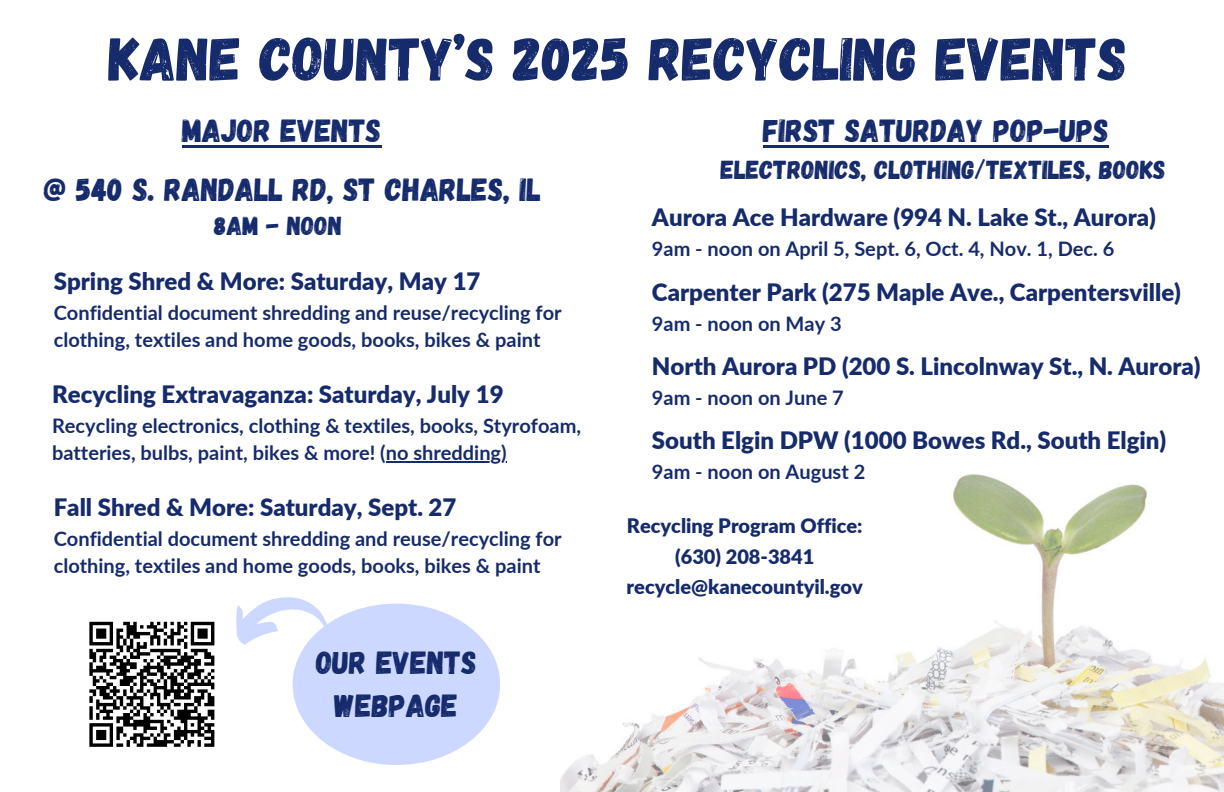
<style>
.page{position:relative;width:1224px;height:792px;background:#fff}
.page>*{position:absolute;margin:0;border:0;box-sizing:border-box;transform-origin:0 0}
.t1{font:61px "Gagalin";color:#162b6c}
.t2{font:32px/43.6px "Gagalin";color:#162b6c;text-align:center}
.t3{font:26px "Gagalin";color:#162b6c}
.t4{font:900 24px "Lato";color:#162b6c}
.t5{font:700 20px/27px "Lato";color:#162b6c}
.t6{font:900 20px "Lato";color:#162b6c}
</style>
<div class="page">
<img style="left:561px;top:474px;width:663px;height:318px">
<div style="left:293px;top:604px;width:207px;height:161px;background:#ccd8ff;border-radius:50%"></div>
<svg style="left:89px;top:597px;width:252px;height:152px"></svg>
<hr style="left:182px;top:145px;width:199px;height:3px;background:#162b6c">
<hr style="left:386px;top:461px;width:121px;height:2px;background:#162b6c">
<hr style="left:763px;top:145px;width:346px;height:3px;background:#162b6c">
<h1 class="t1" style="left:109px;top:19px;width:1020px">KANE COUNTY’S 2025 RECYCLING EVENTS</h1>
<h2 class="t2" style="left:182px;top:108px;width:201px">MAJOR EVENTS</h2>
<h2 class="t2" style="left:44px;top:166px;width:499px">@ 540 S. RANDALL RD, ST CHARLES, IL</h2>
<p class="t2" style="left:763px;top:108px;width:347px">FIRST SATURDAY POP-UPS</p>
<p class="t3" style="left:721px;top:152px;width:446px">ELECTRONICS, CLOTHING/TEXTILES, BOOKS</p>
<p class="t3" style="left:214px;top:209px;width:130px">8AM - NOON</p>
<p class="t4" style="left:652px;top:202px;width:505px">Aurora Ace Hardware (994 N. Lake St., Aurora)</p>
<p class="t5" style="left:652px;top:235px;width:464px">9am - noon on April 5, Sept. 6, Oct. 4, Nov. 1, Dec. 6</p>
<p class="t4" style="left:652px;top:278px;width:531px">Carpenter Park (275 Maple Ave., Carpentersville)</p>
<p class="t5" style="left:652px;top:310px;width:191px">9am - noon on May 3</p>
<p class="t4" style="left:652px;top:351px;width:550px">North Aurora PD (200 S. Lincolnway St., N. Aurora)</p>
<p class="t5" style="left:652px;top:384px;width:193px">9am - noon on June 7</p>
<p class="t4" style="left:652px;top:425px;width:516px">South Elgin DPW (1000 Bowes Rd., South Elgin)</p>
<p class="t5" style="left:652px;top:457px;width:215px">9am - noon on August 2</p>
<h4 class="t4" style="left:54px;top:267px;width:428px">Spring Shred &amp; More: Saturday, May 17</h4>
<h2 class="t5" style="left:54px;top:299px;width:510px">Confidential document shredding and reuse/recycling for clothing, textiles and home goods, books, bikes &amp; paint</h2>
<p class="t4" style="left:52px;top:379px;width:453px">Recycling Extravaganza: Saturday, July 19</p>
<p class="t5" style="left:52px;top:412px;width:531px">Recycling electronics, clothing &amp; textiles, books, Styrofoam,</p>
<p class="t5" style="left:52px;top:439px;width:456px">batteries, bulbs, paint, bikes &amp; more! (no shredding)</p>
<h3 class="t4" style="left:54px;top:492px;width:404px">Fall Shred &amp; More: Saturday, Sept. 27</h3>
<h3 class="t5" style="left:54px;top:524px;width:510px">Confidential document shredding and reuse/recycling for clothing, textiles and home goods, books, bikes &amp; paint</h3>
<p class="t6" style="left:627px;top:513px;width:237px">Recycling Program Office:</p>
<p class="t6" style="left:675px;top:545px;width:141px">(630) 208-3841</p>
<h4 class="t6" style="left:627px;top:575px;width:238px">recycle@kanecountyil.gov</h4>
<p class="t2" style="left:316px;top:639px;width:162px">OUR EVENTS<br>WEBPAGE</p>
</div>
